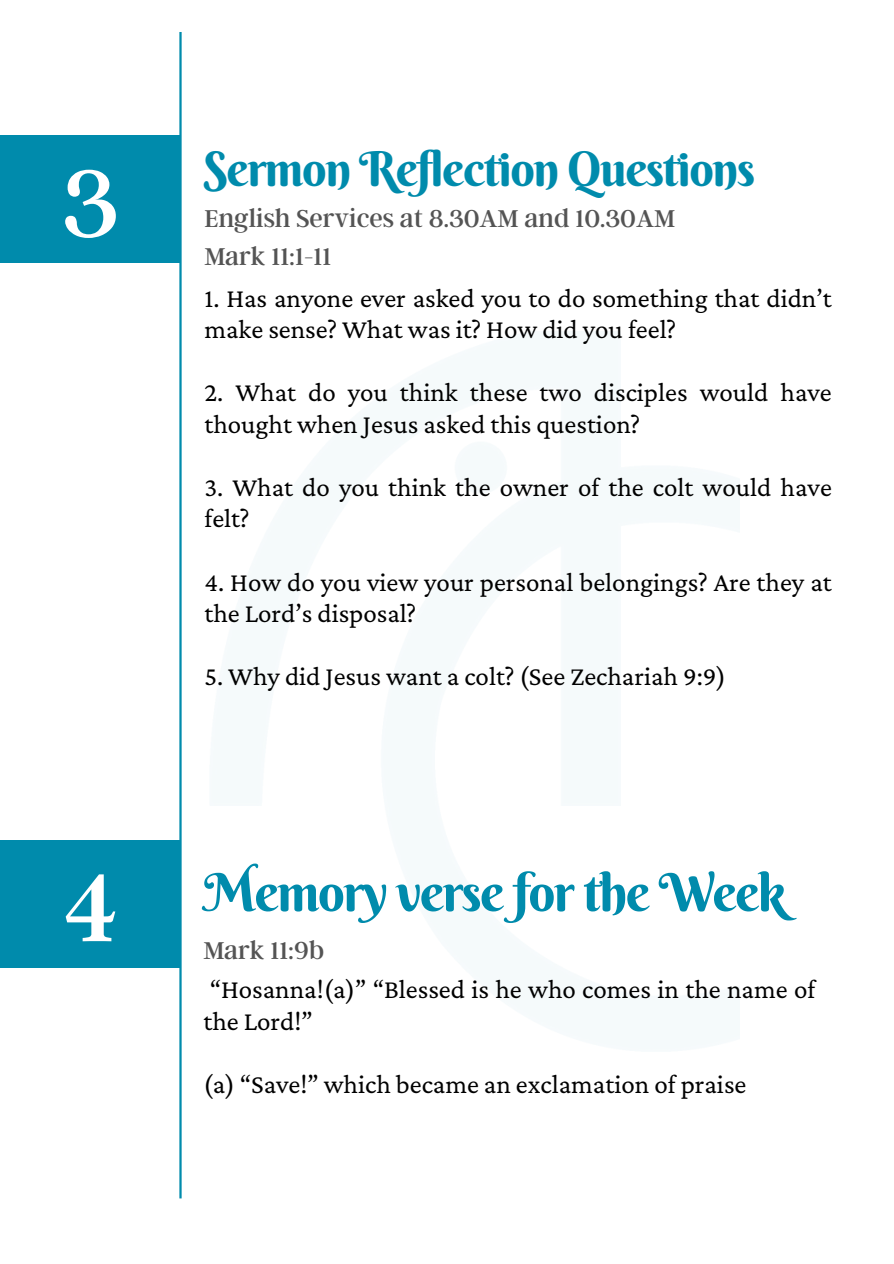
<style>
.page{position:relative;width:894px;height:1264px;background:#fff}
.page>*{position:absolute;margin:0;border:0;box-sizing:border-box;transform-origin:0 0}
.t1{font:105px "Argent CF";color:#fff}
.t2{font:52.5px "Berkshire Swash";letter-spacing:-.03em;color:#008bac}
.t3{font:48px "Berkshire Swash";letter-spacing:-.03em;color:#008bac}
.t4{font:27px/31.5px "Crimson Pro";color:#000}
.t5{font:27px "Argent CF";color:#545454}
</style>
<div class="page">
<hr style="left:179px;top:32px;width:2px;height:1166px;background:#008bac">
<div style="left:0;top:136px;width:180px;height:127px;background:#008bac"></div>
<div style="left:0;top:840px;width:180px;height:127px;background:#008bac"></div>
<p class="t1" style="left:61px;top:135px;width:59px">3</p>
<p class="t3" style="left:203px;top:139px;width:553px">Sermon Reflection Questions</p>
<p class="t5" style="left:204px;top:201px;width:472px">English Services at 8.30AM and 10.30AM</p>
<p class="t5" style="left:204px;top:238px;width:129px">Mark 11:1-11</p>
<p class="t4" style="left:204px;top:282px;width:628px">1. Has anyone ever asked you to do something that didn’t make sense? What was it? How did you feel?</p>
<h1 class="t4" style="left:204px;top:376px;width:628px">2. What do you think these two disciples would have thought when Jesus asked this question?</h1>
<p class="t4" style="left:204px;top:471px;width:628px">3. What do you think the owner of the colt would have felt?</p>
<p class="t4" style="left:204px;top:565px;width:628px">4. How do you view your personal belongings? Are they at the Lord’s disposal?</p>
<p class="t4" style="left:204px;top:660px;width:523px">5. Why did Jesus want a colt? (See Zechariah 9:9)</p>
<p class="t1" style="left:62px;top:839px;width:58px">4</p>
<p class="t2" style="left:203px;top:859px;width:583px">Memory verse for the Week</p>
<h1 class="t4" style="left:203px;top:973px;width:613px">“Hosanna!(a)” “Blessed is he who comes in the name of the Lord!”</h1>
<p class="t5" style="left:203px;top:932px;width:122px">Mark 11:9b</p>
<p class="t4" style="left:203px;top:1067px;width:544px">(a) “Save!” which became an exclamation of praise</p>
</div>
